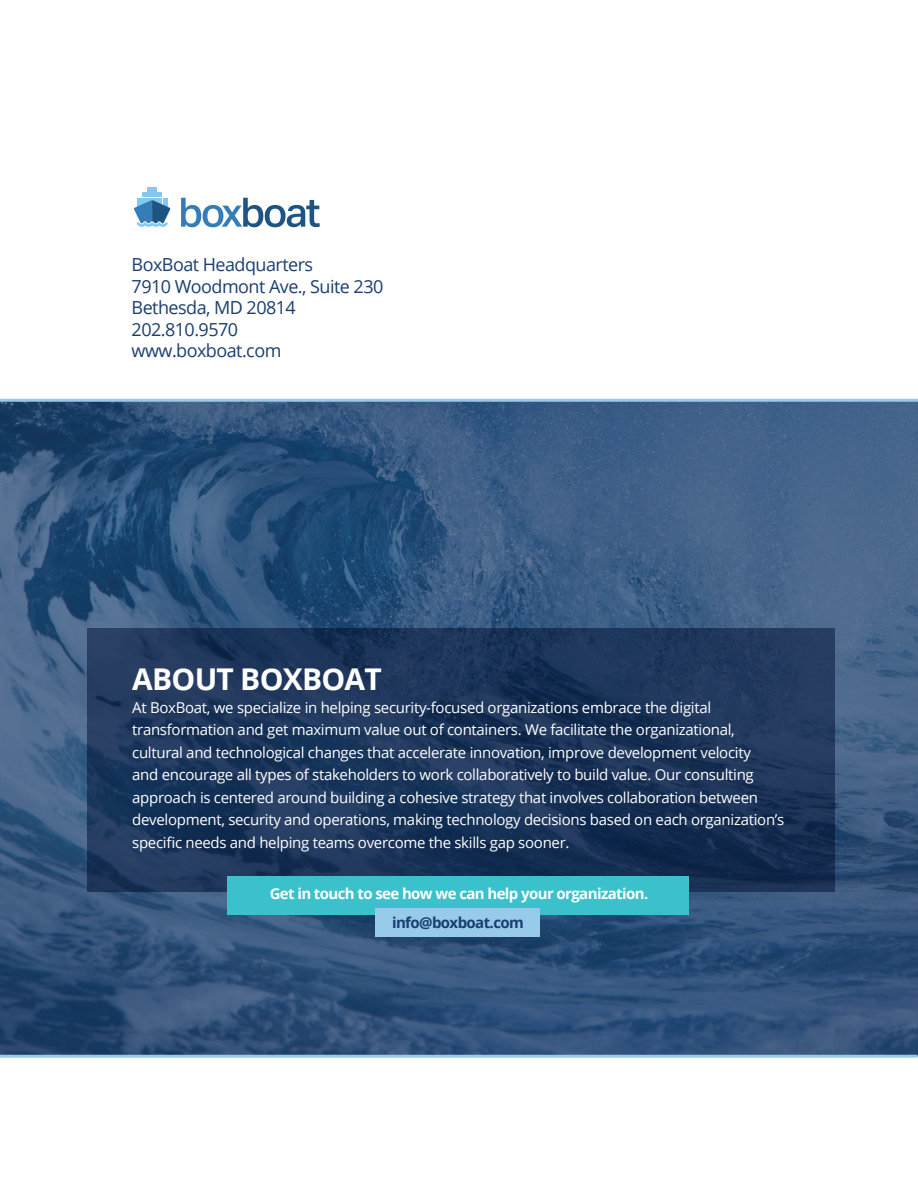
<style>
.page{position:relative;width:918px;height:1188px;background:#fff}
.page>*{position:absolute;margin:0;border:0;box-sizing:border-box;transform-origin:0 0}
.t1{font:700 30px "Open Sans";letter-spacing:-.025em;color:#fff}
.t2{font:18px/21.6px "Open Sans";letter-spacing:-.03em;color:#1b3e6f}
.t3{font:15px/22.5px "Open Sans";letter-spacing:-.02em;color:#fff}
.t4{font:700 15px "Open Sans";letter-spacing:-.04em;color:#fff}
.t5{font:700 15px "Open Sans";letter-spacing:-.04em;color:#1b3e6f}
</style>
<div class="page">
<svg style="left:181px;top:198px;width:139px;height:29px"></svg>
<svg style="left:134px;top:188px;width:36px;height:39px"></svg>
<img style="left:0;top:402px;width:918px;height:653px">
<hr style="left:0;top:399px;width:918px;height:3px;background:#98caea">
<hr style="left:0;top:1055px;width:918px;height:3px;background:#98caea">
<svg style="left:87px;top:629px;width:748px;height:263px;background:#1b3458"></svg>
<div style="left:227px;top:876px;width:462px;height:39px;background:#3ac1cc"></div>
<div style="left:376px;top:908px;width:164px;height:28px;background:#98caea"></div>
<p class="t2" style="left:132px;top:253px;width:253px">BoxBoat Headquarters<br>7910 Woodmont Ave., Suite 230<br>Bethesda, MD 20814<br>202.810.9570 www.boxboat.com</p>
<h1 class="t1" style="left:132px;top:658px;width:251px">ABOUT BOXBOAT</h1>
<p class="t3" style="left:132px;top:696px;width:654px">At BoxBoat, we specialize in helping security-focused organizations embrace the digital transformation and get maximum value out of containers. We facilitate the organizational, cultural and technological changes that accelerate innovation, improve development velocity<br>and encourage all types of stakeholders to work collaboratively to build value. Our consulting approach is centered around building a cohesive strategy that involves collaboration between development, security and operations, making technology decisions based on each organization’s specific needs and helping teams overcome the skills gap sooner.</p>
<p class="t4" style="left:270px;top:883px;width:380px">Get in touch to see how we can help your organization.</p>
<p class="t5" style="left:392px;top:912px;width:133px">info@boxboat.com</p>
</div>
